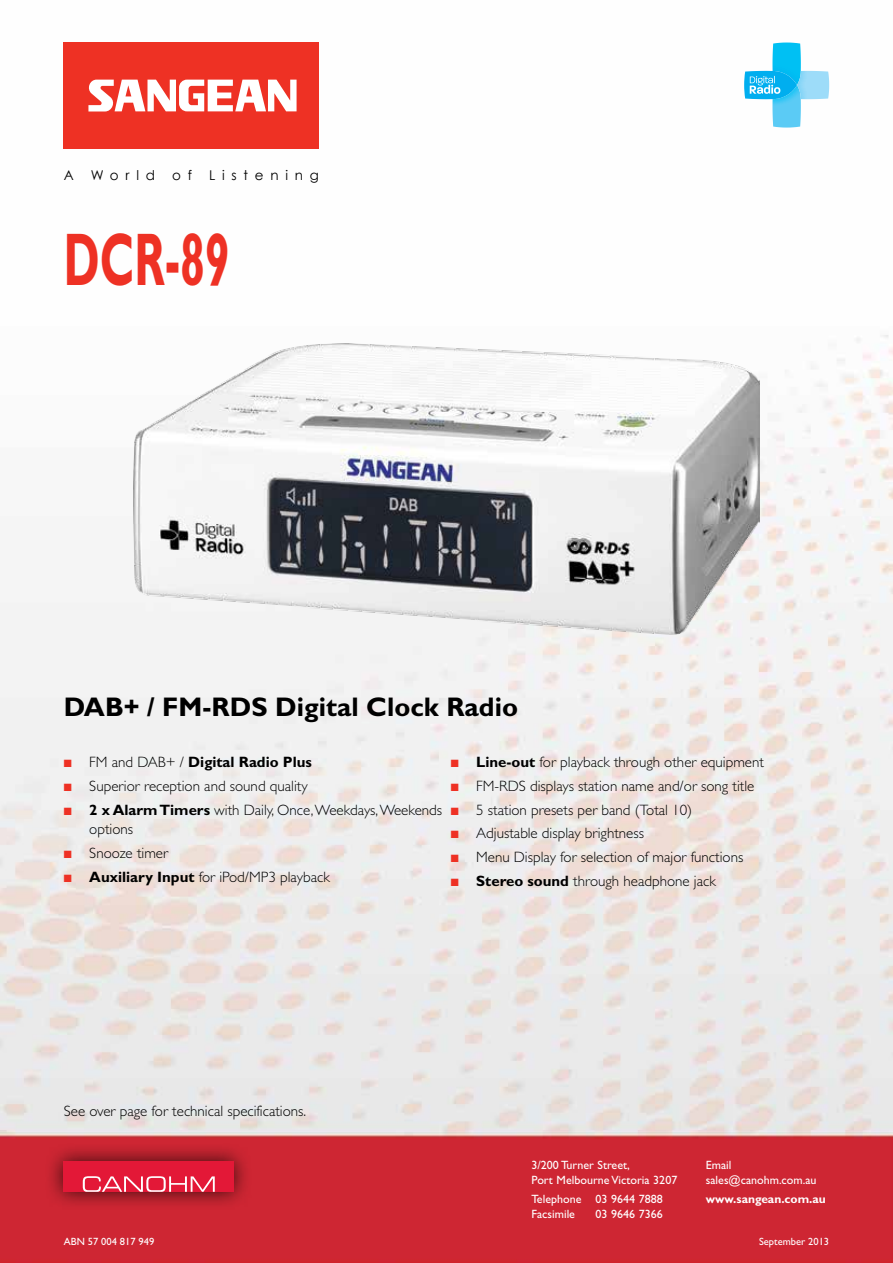
<style>
.page{position:relative;width:893px;height:1263px;background:#fff}
.page>*{position:absolute;margin:0;border:0;box-sizing:border-box;transform-origin:0 0}
.t1{font:700 75px "Gill Sans Std";color:#ee3124;scale:.6 1}
.t2{font:700 27px "Gill Sans Std";color:#000}
.t3{font:300 15px/19.5px "Gill Sans Std";color:#000}
.t4{font:700 15px "Gill Sans Std";color:#000}
.t5{font:13.5px "Century Gothic";letter-spacing:.5em;color:#000}
.t6{font:12px/15px "Gill Sans Std";color:#fff}
.t7{font:700 12px "Gill Sans Std";color:#fff}
.t8{font:10.5px "Gill Sans Std";color:#fff}
.s1{color:#ee3124}
.s2{font-weight:300}
.s3{font-weight:700}
</style>
<div class="page">
<img style="left:0;top:42px;width:893px;height:1221px">
<svg style="left:744px;top:43px;width:85px;height:85px"></svg>
<div style="left:45px;top:1142px;width:208px;height:68px;background:#000;opacity:.75"></div>
<div style="left:64px;top:1161px;width:170px;height:31px;background:#e31837"></div>
<svg style="left:83px;top:1176px;width:132px;height:16px"></svg>
<div style="left:64px;top:43px;width:255px;height:106px;background:#ee3124"></div>
<svg style="left:88px;top:80px;width:209px;height:31px"></svg>
<img style="left:133px;top:343px;width:627px;height:292px">
<p class="t5" style="left:64px;top:167px;width:11px">A</p>
<p class="t5" style="left:91px;top:167px;width:66px">World</p>
<p class="t5" style="left:172px;top:167px;width:21px">o f</p>
<p class="t5" style="left:209px;top:167px;width:111px">Listening</p>
<h1 class="t1" style="left:64px;top:215px;width:278px">DCR-89</h1>
<h2 class="t2" style="left:64px;top:691px;width:456px">DAB+ / FM-RDS Digital Clock Radio</h2>
<p class="t4" style="left:64px;top:753px;width:250px"><span class="s1">■</span> <span class="s2">FM and DAB+ /</span> Digital Radio Plus</p>
<p class="t3" style="left:64px;top:776px;width:245px"><span class="s1">■</span> Superior reception and sound quality</p>
<p class="t3" style="left:89px;top:800px;width:354px;text-indent:-26px"><span class="s1">■</span> <span class="s3">2 x Alarm Timers</span> with Daily, Once, Weekdays, Weekends options</p>
<p class="t3" style="left:64px;top:843px;width:106px"><span class="s1">■</span> Snooze timer</p>
<p class="t3" style="left:64px;top:867px;width:268px"><span class="s1">■</span> <span class="s3">Auxiliary Input</span> for iPod/MP3 playback</p>
<p class="t3" style="left:451px;top:752px;width:315px"><span class="s1">■</span> <span class="s3">Line-out</span> for playback through other equipment</p>
<p class="t3" style="left:451px;top:776px;width:305px"><span class="s1">■</span> FM-RDS displays station name and/or song title</p>
<p class="t3" style="left:451px;top:800px;width:243px"><span class="s1">■</span> 5 station presets per band (Total 10)</p>
<p class="t3" style="left:451px;top:824px;width:195px"><span class="s1">■</span> Adjustable display brightness</p>
<p class="t3" style="left:451px;top:847px;width:294px"><span class="s1">■</span> Menu Display for selection of major functions</p>
<p class="t3" style="left:451px;top:871px;width:267px"><span class="s1">■</span> <span class="s3">Stereo sound</span> through headphone jack</p>
<p class="t3" style="left:64px;top:1101px;width:244px">See over page for technical specifications.</p>
<p class="t8" style="left:64px;top:1235px;width:92px">ABN 57 004 817 949</p>
<p class="t6" style="left:531px;top:1158px;width:147px">3/200 Turner Street,<br>Port Melbourne Victoria 3207</p>
<p class="t6" style="left:531px;top:1192px;width:133px">Telephone 03 9644 7888<br>Facsimile</p>
<p class="t6" style="left:595px;top:1207px;width:69px">03 9646 7366</p>
<p class="t6" style="left:706px;top:1158px;width:112px">Email sales@canohm.com.au</p>
<p class="t7" style="left:706px;top:1192px;width:121px">www.sangean.com.au</p>
<p class="t8" style="left:759px;top:1235px;width:72px">September 2013</p>
</div>
